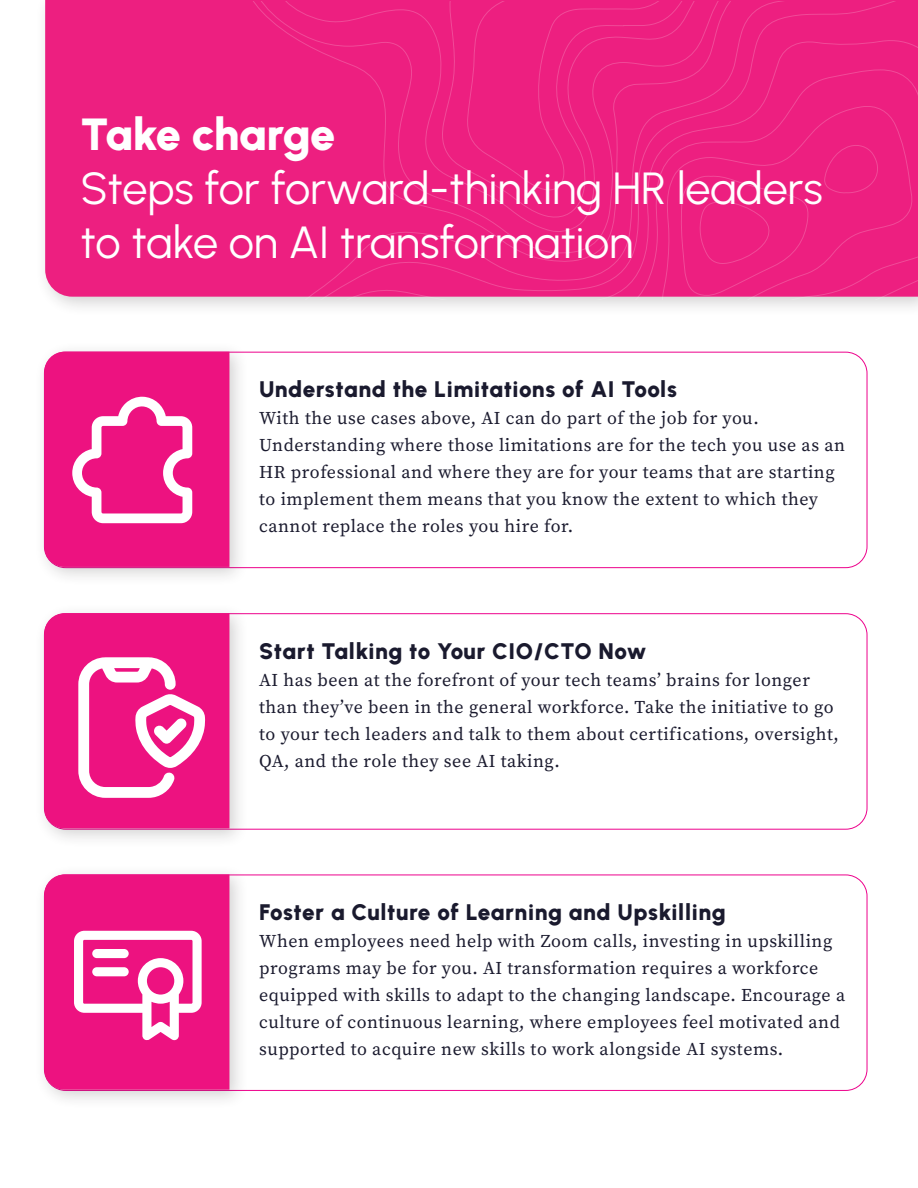
<style>
.page{position:relative;width:918px;height:1188px;background:#fff}
.page>*{position:absolute;margin:0;border:0;box-sizing:border-box;transform-origin:0 0}
.t1{font:45px/54px "Urbanist";letter-spacing:-.005em;color:#fff}
.t2{font:900 45px "Urbanist";letter-spacing:-.015em;color:#fff}
.t3{font:900 22.5px "Urbanist";letter-spacing:.02em;color:#1a1a2e}
.t4{font:18px/27px "Source Serif Variable";letter-spacing:.03em;color:#1a1a2e}
</style>
<div class="page">
<div style="left:35px;top:0;width:883px;height:317px;background:#231f20;opacity:.2"></div>
<div style="left:35px;top:2px;width:883px;height:297px;background:#ed1f80"></div>
<div style="left:34px;top:341px;width:216px;height:246px;background:#231f20;opacity:.2"></div>
<div style="left:34px;top:603px;width:216px;height:245px;background:#231f20;opacity:.2"></div>
<div style="left:34px;top:864px;width:216px;height:246px;background:#231f20;opacity:.2"></div>
<svg style="left:44px;top:352px;width:185px;height:215px;background:#ee2b8d"></svg>
<svg style="left:44px;top:613px;width:185px;height:215px;background:#ef3894"></svg>
<svg style="left:44px;top:874px;width:185px;height:216px;background:#ef3191"></svg>
<div style="left:92px;top:949px;width:37px;height:9px;background:#fff;border-radius:5px"></div>
<div style="left:92px;top:967px;width:37px;height:9px;background:#fff;border-radius:5px"></div>
<p class="t2" style="left:80px;top:105px;width:257px">Take charge</p>
<p class="t1" style="left:80px;top:160px;width:744px">Steps for forward-thinking HR leaders to take on AI transformation</p>
<p class="t3" style="left:259px;top:375px;width:419px">Understand the Limitations of AI Tools</p>
<p class="t4" style="left:259px;top:405px;width:587px">With the use cases above, AI can do part of the job for you.<br>Understanding where those limitations are for the tech you use as an HR professional and where they are for your teams that are starting to implement them means that you know the extent to which they cannot replace the roles you hire for.</p>
<p class="t3" style="left:259px;top:636px;width:389px">Start Talking to Your CIO/CTO Now</p>
<p class="t4" style="left:259px;top:666px;width:581px">AI has been at the forefront of your tech teams’ brains for longer than they’ve been in the general workforce. Take the initiative to go to your tech leaders and talk to them about certifications, oversight, QA, and the role they see AI taking.</p>
<p class="t3" style="left:259px;top:898px;width:468px">Foster a Culture of Learning and Upskilling</p>
<p class="t4" style="left:259px;top:928px;width:588px">When employees need help with Zoom calls, investing in upskilling programs may be for you. AI transformation requires a workforce equipped with skills to adapt to the changing landscape. Encourage a culture of continuous learning, where employees feel motivated and supported to acquire new skills to work alongside AI systems.</p>
</div>
